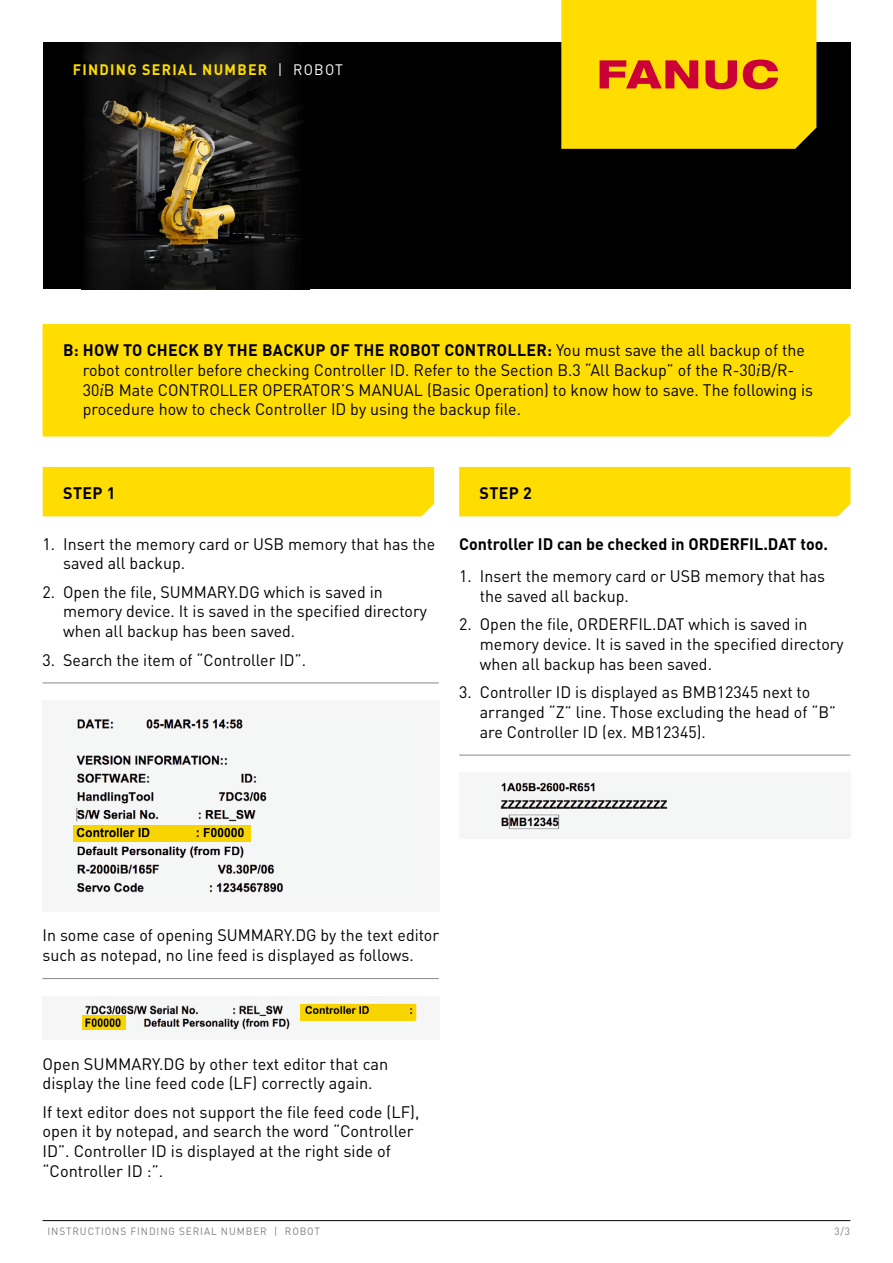
<style>
.page{position:relative;width:893px;height:1263px;background:#fff}
.page>*{position:absolute;margin:0;border:0;box-sizing:border-box;transform-origin:0 0}
.t1{font:16.5px/19.8px "DIN Pro";color:#000}
.t2{font:700 16.5px "DIN Pro";color:#000}
.t3{font:700 15px "DIN Pro";letter-spacing:.09em;color:#fd0;scale:.95 1}
.t4{font:10.5px "DIN Pro";letter-spacing:.09em;color:#817f84;scale:.95 1}
.s1{font-weight:400;color:#fff}
.s2{font-weight:700}
.s3{font-family:"Palatino";font-style:italic}
</style>
<div class="page">
<div style="left:43px;top:43px;width:807px;height:246px;background:#000"></div>
<img style="left:83px;top:43px;width:218px;height:246px">
<hr style="left:43px;top:1220px;width:807px;height:1px;background:#000">
<svg style="left:561px;top:0;width:255px;height:149px;background:#f8ca04"></svg>
<div style="left:43px;top:324px;width:807px;height:113px;background:#fd0"></div>
<div style="left:459px;top:467px;width:391px;height:49px;background:#fd0"></div>
<div style="left:43px;top:467px;width:391px;height:49px;background:#fd0"></div>
<div style="left:459px;top:772px;width:391px;height:67px;background:#f6f6f6"></div>
<img style="left:500px;top:782px;width:168px;height:48px">
<hr style="left:43px;top:682px;width:396px;height:1px;background:#868786">
<hr style="left:459px;top:755px;width:391px;height:1px;background:#868786">
<hr style="left:43px;top:978px;width:396px;height:1px;background:#868786">
<div style="left:43px;top:700px;width:397px;height:212px;background:#f6f6f6"></div>
<img style="left:73px;top:719px;width:210px;height:174px">
<img style="left:73px;top:825px;width:177px;height:16px">
<div style="left:43px;top:996px;width:397px;height:44px;background:#f6f6f6"></div>
<img style="left:82px;top:1005px;width:333px;height:25px">
<svg style="left:301px;top:1004px;width:115px;height:16px"></svg>
<img style="left:301px;top:1005px;width:114px;height:15px">
<img style="left:83px;top:1015px;width:42px;height:15px">
<p class="t3" style="left:73px;top:60px;width:286px">FINDING SERIAL NUMBER <span class="s1">| ROBOT</span></p>
<p class="t1" style="left:83px;top:339px;width:732px;text-indent:-20px"><span class="s2">B: HOW TO CHECK BY THE BACKUP OF THE ROBOT CONTROLLER:</span> You must save the all backup of the robot controller before checking Controller ID. Refer to the Section B.3 “All Backup” of the R-30<span class="s3">i</span>B/R-30<span class="s3">i</span>B Mate CONTROLLER OPERATOR’S MANUAL (Basic Operation) to know how to save. The following is procedure how to check Controller ID by using the backup file.</p>
<p class="t2" style="left:63px;top:481px;width:54px">STEP 1</p>
<p class="t2" style="left:480px;top:481px;width:54px">STEP 2</p>
<p class="t1" style="left:63px;top:533px;width:374px;text-indent:-21px">1. Insert the memory card or USB memory that has the saved all backup.</p>
<p class="t1" style="left:63px;top:581px;width:365px;text-indent:-21px">2. Open the file, SUMMARY.DG which is saved in memory device. It is saved in the specified directory when all backup has been saved.</p>
<p class="t1" style="left:43px;top:649px;width:265px">3. Search the item of “Controller ID”.</p>
<p class="t2" style="left:459px;top:532px;width:370px">Controller ID can be checked in ORDERFIL.DAT too.</p>
<p class="t1" style="left:480px;top:565px;width:347px;text-indent:-21px">1. Insert the memory card or USB memory that has the saved all backup.</p>
<p class="t1" style="left:480px;top:614px;width:365px;text-indent:-21px">2. Open the file, ORDERFIL.DAT which is saved in memory device. It is saved in the specified directory when all backup has been saved.</p>
<p class="t1" style="left:480px;top:681px;width:358px;text-indent:-21px">3. Controller ID is displayed as BMB12345 next to arranged “Z” line. Those excluding the head of “B” are Controller ID (ex. MB12345).</p>
<p class="t1" style="left:43px;top:925px;width:398px">In some case of opening SUMMARY.DG by the text editor such as notepad, no line feed is displayed as follows.</p>
<p class="t1" style="left:43px;top:1053px;width:347px">Open SUMMARY.DG by other text editor that can display the line feed code (LF) correctly again.</p>
<p class="t1" style="left:43px;top:1101px;width:378px">If text editor does not support the file feed code (LF), open it by notepad, and search the word “Controller ID”. Controller ID is displayed at the right side of “Controller ID :”.</p>
<p class="t4" style="left:47px;top:1224px;width:288px">INSTRUCTIONS FINDING SERIAL NUMBER | ROBOT</p>
<p class="t4" style="left:834px;top:1224px;width:18px">3/3</p>
</div>
